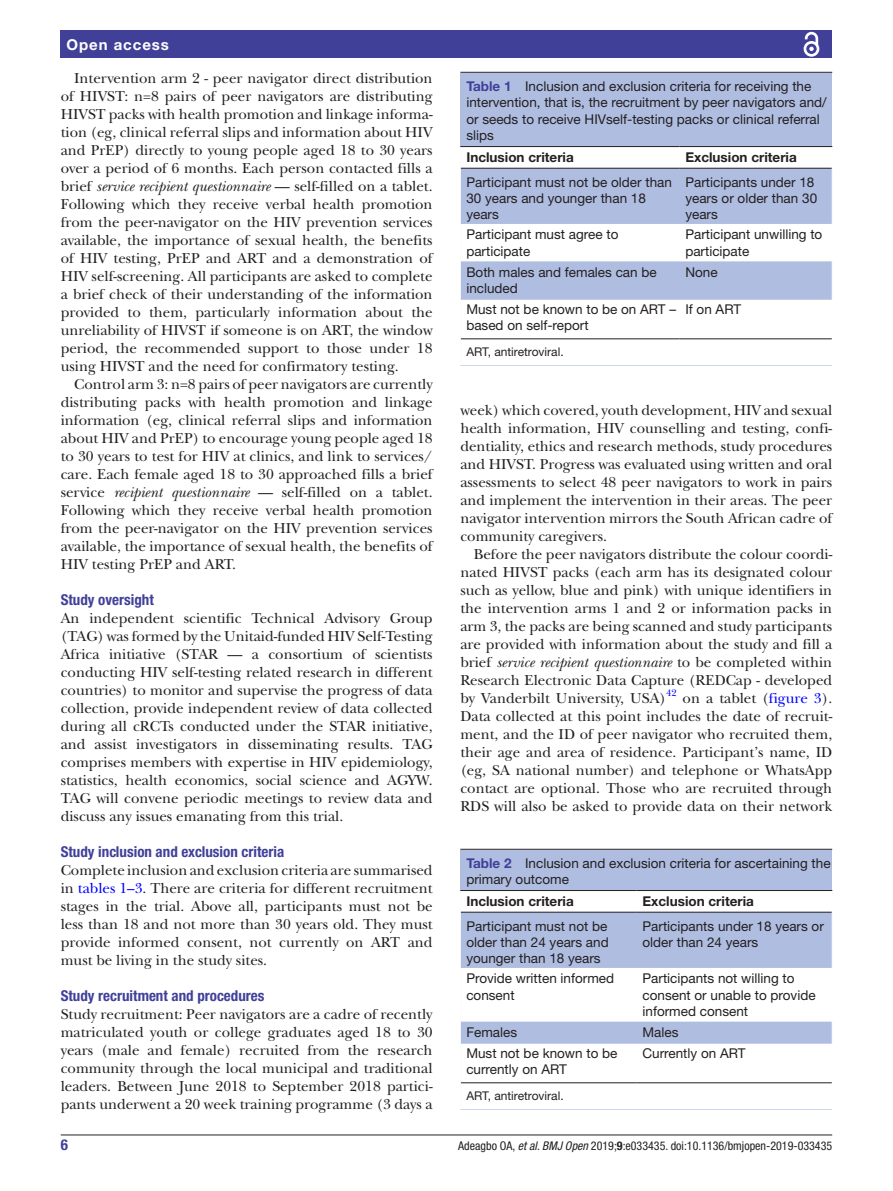
<style>
.page{position:relative;width:893px;height:1191px;background:#fff}
.page>*{position:absolute;margin:0;border:0;box-sizing:border-box;transform-origin:0 0}
.t1{font:15px/18px "New Baskerville";color:#231f20;text-align:justify}
.t2{font:700 condensed 15px "Helvetica Neue LT Std";color:#414099}
.t3{font:700 15px "Helvetica Neue LT Std";letter-spacing:.065em;color:#fff}
.t4{font:13.5px/16.2px "Helvetica Neue LT Std";color:#231f20}
.t5{font:700 13.5px "Helvetica Neue LT Std";color:#231f20}
.t6{font:condensed 12px "Helvetica Neue LT Std";color:#231f20}
.t7{font:12px "Helvetica Neue LT Std";color:#231f20}
.t8{font:9.9px "New Baskerville";color:#00f}
.s1{font-style:italic}
.s2{color:#00f}
.s3{font-weight:700;color:#414099}
.s4{font-weight:700}
</style>
<div class="page">
<hr style="left:61px;top:1134px;width:771px;height:1px;background:#231f20">
<div style="left:61px;top:31px;width:771px;height:27px;background:#414099"></div>
<svg style="left:803px;top:31px;width:17px;height:26px"></svg>
<div style="left:460px;top:73px;width:372px;height:292px;background:#afbde1"></div>
<hr style="left:460px;top:72px;width:372px;height:1px;background:#231f20">
<div style="left:461px;top:147px;width:371px;height:218px;background:#fff"></div>
<svg style="left:461px;top:169px;width:371px;height:130px"></svg>
<hr style="left:460px;top:146px;width:219px;height:1px;background:#231f20">
<hr style="left:460px;top:168px;width:219px;height:1px;background:#231f20">
<hr style="left:679px;top:146px;width:153px;height:1px;background:#231f20">
<hr style="left:679px;top:168px;width:153px;height:1px;background:#231f20">
<hr style="left:679px;top:338px;width:153px;height:1px;background:#231f20">
<hr style="left:460px;top:338px;width:219px;height:1px;background:#231f20">
<svg style="left:460px;top:147px;width:1px;height:21px"></svg>
<hr style="left:460px;top:168px;width:1px;height:56px;background:#fff">
<hr style="left:460px;top:224px;width:1px;height:38px;background:#fff">
<hr style="left:460px;top:262px;width:1px;height:37px;background:#fff">
<hr style="left:460px;top:299px;width:1px;height:40px;background:#fff">
<svg style="left:460px;top:339px;width:1px;height:26px"></svg>
<hr style="left:466px;top:356px;width:366px;height:1px;background:#fff">
<div style="left:460px;top:849px;width:372px;height:260px;background:#afbde1"></div>
<hr style="left:460px;top:849px;width:372px;height:1px;background:#231f20">
<div style="left:461px;top:891px;width:371px;height:218px;background:#fff"></div>
<svg style="left:461px;top:912px;width:371px;height:131px"></svg>
<hr style="left:460px;top:890px;width:176px;height:1px;background:#231f20">
<hr style="left:460px;top:911px;width:176px;height:1px;background:#231f20">
<hr style="left:636px;top:890px;width:196px;height:1px;background:#231f20">
<hr style="left:636px;top:911px;width:196px;height:1px;background:#231f20">
<hr style="left:636px;top:1082px;width:196px;height:1px;background:#231f20">
<hr style="left:460px;top:1082px;width:176px;height:1px;background:#231f20">
<svg style="left:460px;top:891px;width:1px;height:21px"></svg>
<hr style="left:460px;top:912px;width:1px;height:55px;background:#fff">
<hr style="left:460px;top:967px;width:1px;height:54px;background:#fff">
<svg style="left:460px;top:1021px;width:1px;height:22px"></svg>
<hr style="left:460px;top:1043px;width:1px;height:39px;background:#fff">
<svg style="left:460px;top:1082px;width:1px;height:27px"></svg>
<hr style="left:466px;top:1099px;width:366px;height:2px;background:#fff">
<p class="t3" style="left:66px;top:35px;width:104px">Open access</p>
<p class="t1" style="left:61px;top:69px;width:373px;text-indent:14px">Intervention arm 2 - peer navigator direct distribution of HIVST: n=8 pairs of peer navigators are distributing HIVST packs with health promotion and linkage informa&shy;tion (eg, clinical referral slips and information about HIV and PrEP) directly to young people aged 18 to 30 years over a period of 6 months. Each person contacted fills a brief <span class="s1">service recipient questionnaire</span> — self-filled on a tablet.<br>Following which they receive verbal health promotion from the peer-navigator on the HIV prevention services available, the importance of sexual health, the benefits of HIV testing, PrEP and ART and a demonstration of HIV self-screening. All participants are asked to complete a brief check of their understanding of the information provided to them, particularly information about the unreliability of HIVST if someone is on ART, the window period, the recommended support to those under 18 using HIVST and the need for confirmatory testing.</p>
<p class="t1" style="left:61px;top:375px;width:373px;text-indent:14px">Control arm 3: n=8 pairs of peer navigators are currently distributing packs with health promotion and linkage information (eg, clinical referral slips and information about HIV and PrEP) to encourage young people aged 18 to 30 years to test for HIV at clinics, and link to services/ care. Each female aged 18 to 30 approached fills a brief service <span class="s1">recipient questionnaire</span> — self-filled on a tablet.<br>Following which they receive verbal health promotion from the peer-navigator on the HIV prevention services available, the importance of sexual health, the benefits of HIV testing PrEP and ART.</p>
<p class="t2" style="left:61px;top:591px;width:95px">Study oversight</p>
<p class="t1" style="left:61px;top:609px;width:373px">An independent scientific Technical Advisory Group (TAG) was formed by the Unitaid-funded HIV Self-Testing Africa initiative (STAR — a consortium of scientists conducting HIV self-testing related research in different countries) to monitor and supervise the progress of data collection, provide independent review of data collected during all cRCTs conducted under the STAR initiative, and assist investigators in disseminating results. TAG comprises members with expertise in HIV epidemiology, statistics, health economics, social science and AGYW.<br>TAG will convene periodic meetings to review data and discuss any issues emanating from this trial.</p>
<p class="t2" style="left:61px;top:843px;width:225px">Study inclusion and exclusion criteria</p>
<p class="t1" style="left:61px;top:861px;width:373px">Complete inclusion and exclusion criteria are summarised in <span class="s2">tables 1–3</span>. There are criteria for different recruitment stages in the trial. Above all, participants must not be less than 18 and not more than 30 years old. They must provide informed consent, not currently on ART and must be living in the study sites.</p>
<p class="t2" style="left:61px;top:987px;width:205px">Study recruitment and procedures</p>
<p class="t1" style="left:61px;top:1005px;width:373px">Study recruitment: Peer navigators are a cadre of recently matriculated youth or college graduates aged 18 to 30 years (male and female) recruited from the research community through the local municipal and traditional leaders. Between June 2018 to September 2018 partici&shy;pants underwent a 20 week training programme (3 days a</p>
<p class="t4" style="left:466px;top:77px;width:362px"><span class="s3">Table 1</span> Inclusion and exclusion criteria for receiving the intervention, that is, the recruitment by peer navigators and/ or seeds to receive HIVself-testing packs or clinical referral slips</p>
<p class="t5" style="left:466px;top:149px;width:109px">Inclusion criteria</p>
<p class="t5" style="left:685px;top:149px;width:113px">Exclusion criteria</p>
<p class="t4" style="left:466px;top:174px;width:207px">Participant must not be older than<br>30 years and younger than 18 years</p>
<p class="t4" style="left:685px;top:174px;width:133px">Participants under 18 years or older than 30 years</p>
<p class="t4" style="left:466px;top:226px;width:154px">Participant must agree to participate</p>
<p class="t4" style="left:685px;top:226px;width:138px">Participant unwilling to participate</p>
<p class="t4" style="left:466px;top:264px;width:192px">Both males and females can be included</p>
<p class="t4" style="left:685px;top:264px;width:34px">None</p>
<p class="t4" style="left:466px;top:300px;width:211px">Must not be known to be on ART – based on self-report</p>
<p class="t4" style="left:685px;top:300px;width:57px">If on ART</p>
<p class="t7" style="left:466px;top:345px;width:99px">ART, antiretroviral.</p>
<p class="t1" style="left:460px;top:401px;width:373px">week) which covered, youth development, HIV and sexual health information, HIV counselling and testing, confi&shy;dentiality, ethics and research methods, study procedures and HIVST. Progress was evaluated using written and oral assessments to select 48 peer navigators to work in pairs and implement the intervention in their areas. The peer navigator intervention mirrors the South African cadre of community caregivers.</p>
<p class="t1" style="left:460px;top:545px;width:373px;text-indent:14px">Before the peer navigators distribute the colour coordi&shy;nated HIVST packs (each arm has its designated colour such as yellow, blue and pink) with unique identifiers in the intervention arms 1 and 2 or information packs in arm 3, the packs are being scanned and study participants are provided with information about the study and fill a brief <span class="s1">service recipient questionnaire</span> to be completed within Research Electronic Data Capture (REDCap - developed by Vanderbilt University, USA)</p>
<p class="t8" style="left:666px;top:687px;width:12px">42</p>
<p class="t1" style="left:460px;top:689px;width:373px;text-indent:222px">on a tablet (<span class="s2">figure 3</span>).<br>Data collected at this point includes the date of recruit&shy;ment, and the ID of peer navigator who recruited them, their age and area of residence. Participant’s name, ID (eg, SA national number) and telephone or WhatsApp contact are optional. Those who are recruited through RDS will also be asked to provide data on their network</p>
<p class="t4" style="left:466px;top:854px;width:366px"><span class="s3">Table 2</span> Inclusion and exclusion criteria for ascertaining the primary outcome</p>
<p class="t5" style="left:466px;top:893px;width:109px">Inclusion criteria</p>
<p class="t5" style="left:642px;top:893px;width:113px">Exclusion criteria</p>
<p class="t4" style="left:466px;top:917px;width:144px;text-align:justify">Participant must not be older than 24 years and younger than 18 years</p>
<p class="t4" style="left:642px;top:917px;width:183px">Participants under 18 years or older than 24 years</p>
<p class="t4" style="left:466px;top:970px;width:149px">Provide written informed consent</p>
<p class="t4" style="left:642px;top:970px;width:175px">Participants not willing to consent or unable to provide informed consent</p>
<p class="t4" style="left:466px;top:1024px;width:52px">Females</p>
<p class="t4" style="left:642px;top:1024px;width:38px">Males</p>
<p class="t4" style="left:466px;top:1044px;width:153px">Must not be known to be currently on ART</p>
<p class="t4" style="left:642px;top:1044px;width:105px">Currently on ART</p>
<p class="t7" style="left:466px;top:1089px;width:99px">ART, antiretroviral.</p>
<p class="t2" style="left:61px;top:1135px;width:9px">6</p>
<p class="t6" style="left:458px;top:1138px;width:375px">Adeagbo OA, <span class="s1">et al</span>. <span class="s1">BMJ Open</span> 2019;<span class="s4">9</span>:e033435. doi:10.1136/bmjopen-2019-033435</p>
</div>
